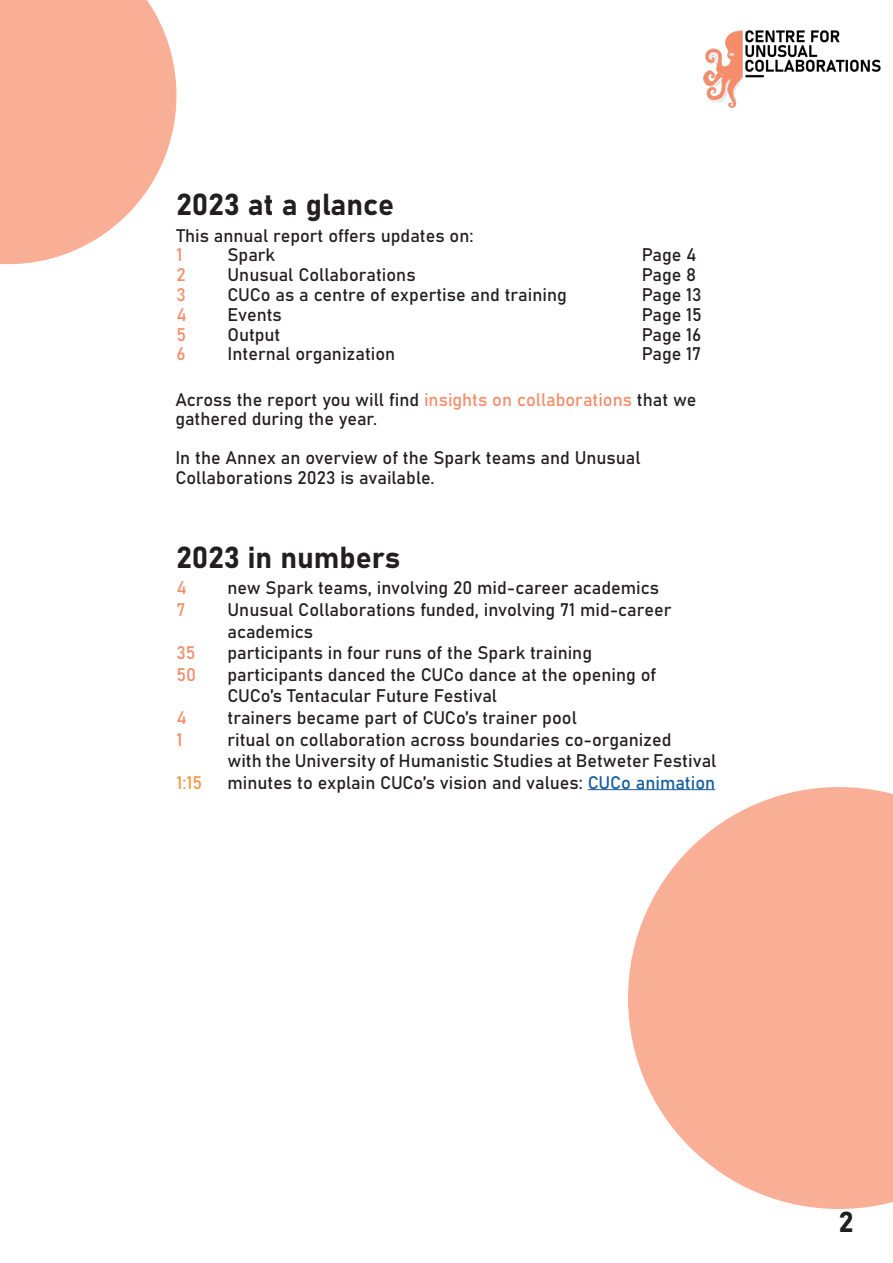
<style>
.page{position:relative;width:893px;height:1263px;background:#fff}
.page>*{position:absolute;margin:0;border:0;box-sizing:border-box;transform-origin:0 0}
.heading_2{font:30px "Bahnschrift";color:#231f20}
.t1{font:28.5px "Bahnschrift";color:#231f20}
.List_Paragraph{font:18px/21.6px "Bahnschrift";color:#231f20}
.List_Paragraph-2{font:18px "Bahnschrift";color:#f58d6a}
.t2{font:18px "Bahnschrift";color:#f79646}
.s1{color:#f58d6b}
.s2{color:#175d9e}
</style>
<div class="page">
<svg style="left:0;top:0;width:176px;height:264px;background:#f8b9a3"></svg>
<svg style="left:628px;top:787px;width:265px;height:422px"></svg>
<img style="left:703px;top:30px;width:178px;height:78px">
<hr style="left:588px;top:789px;width:127px;height:1px;background:#175d9e">
<p class="heading_2" style="left:176px;top:182px;width:219px">2023 at a glance</p>
<p class="List_Paragraph" style="left:176px;top:223px;width:299px">This annual report offers updates on:</p>
<p class="List_Paragraph-2" style="left:176px;top:241px;width:7px">1</p>
<p class="List_Paragraph" style="left:227px;top:243px;width:49px">Spark</p>
<p class="List_Paragraph-2" style="left:176px;top:261px;width:11px">2</p>
<p class="List_Paragraph" style="left:227px;top:263px;width:190px">Unusual Collaborations</p>
<p class="List_Paragraph-2" style="left:176px;top:281px;width:11px">3</p>
<p class="List_Paragraph" style="left:227px;top:283px;width:341px">CUCo as a centre of expertise and training</p>
<p class="List_Paragraph-2" style="left:176px;top:301px;width:12px">4</p>
<p class="List_Paragraph" style="left:227px;top:302px;width:56px">Events</p>
<p class="List_Paragraph-2" style="left:176px;top:320px;width:11px">5</p>
<p class="List_Paragraph" style="left:227px;top:322px;width:54px">Output</p>
<p class="List_Paragraph-2" style="left:176px;top:340px;width:11px">6</p>
<p class="List_Paragraph" style="left:227px;top:342px;width:169px">Internal organization</p>
<p class="List_Paragraph" style="left:175px;top:389px;width:523px;line-height:19.5px">Across the report you will find <span class="s1">insights on collaborations</span> that we gathered during the year.</p>
<p class="List_Paragraph" style="left:175px;top:447px;width:467px;line-height:19.5px">In the Annex an overview of the Spark teams and Unusual<br>Collaborations 2023 is available.</p>
<p class="List_Paragraph" style="left:642px;top:243px;width:56px">Page 4</p>
<p class="List_Paragraph" style="left:642px;top:263px;width:56px">Page 8</p>
<p class="List_Paragraph" style="left:642px;top:283px;width:62px">Page 13</p>
<p class="List_Paragraph" style="left:642px;top:302px;width:62px">Page 15</p>
<p class="List_Paragraph" style="left:642px;top:322px;width:61px">Page 16</p>
<p class="List_Paragraph" style="left:642px;top:342px;width:61px">Page 17</p>
<p class="heading_2" style="left:176px;top:534px;width:225px">2023 in numbers</p>
<p class="List_Paragraph-2" style="left:176px;top:574px;width:12px">4</p>
<p class="List_Paragraph" style="left:227px;top:576px;width:433px">new Spark teams, involving 20 mid-career academics</p>
<p class="List_Paragraph-2" style="left:176px;top:596px;width:11px">7</p>
<p class="List_Paragraph" style="left:227px;top:598px;width:445px">Unusual Collaborations funded, involving 71 mid-career academics</p>
<p class="List_Paragraph-2" style="left:176px;top:639px;width:21px">35</p>
<p class="List_Paragraph" style="left:227px;top:641px;width:366px">participants in four runs of the Spark training</p>
<p class="List_Paragraph-2" style="left:176px;top:661px;width:21px">50</p>
<p class="List_Paragraph" style="left:227px;top:662px;width:430px">participants danced the CUCo dance at the opening of<br>CUCo’s Tentacular Future Festival</p>
<p class="List_Paragraph-2" style="left:176px;top:704px;width:12px">4</p>
<p class="List_Paragraph" style="left:227px;top:706px;width:351px">trainers became part of CUCo’s trainer pool</p>
<p class="List_Paragraph-2" style="left:176px;top:725px;width:7px">1</p>
<p class="List_Paragraph" style="left:227px;top:727px;width:490px">ritual on collaboration across boundaries co-organized<br>with the University of Humanistic Studies at Betweter Festival</p>
<p class="t2" style="left:176px;top:769px;width:27px">1:15</p>
<p class="List_Paragraph" style="left:227px;top:770px;width:489px">minutes to explain CUCo’s vision and values: <span class="s2">CUCo animation</span></p>
<p class="t1" style="left:839px;top:1200px;width:16px">2</p>
</div>
